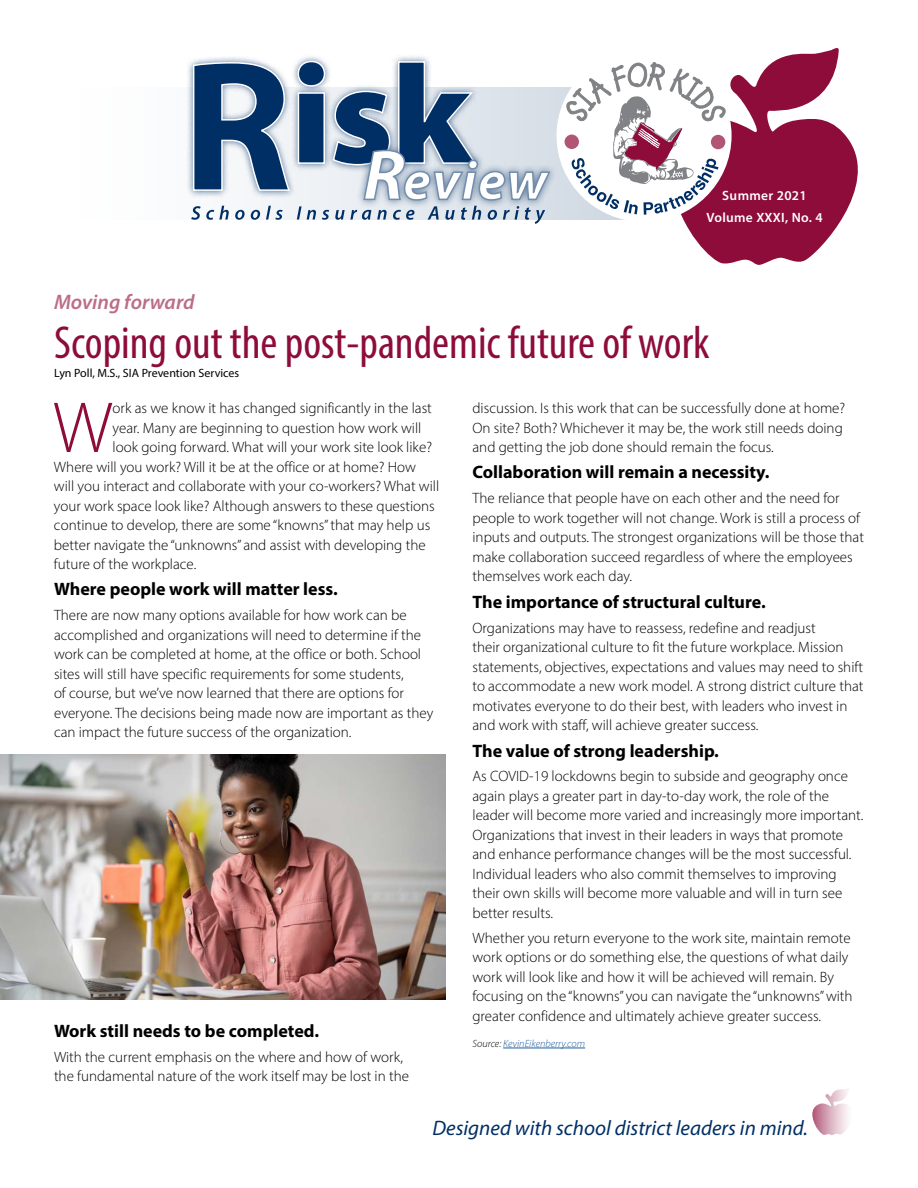
<style>
.page{position:relative;width:918px;height:1188px;background:#fff}
.page>*{position:absolute;margin:0;border:0;box-sizing:border-box;transform-origin:0 0}
.t1{font:300 72.9px "Myriad Pro";color:#8e0c3a}
.t2{font:condensed 46.5px "Myriad Pro";color:#8e0c3a}
.t3{font:italic 21px "Myriad Pro";color:#002f65}
.t4{font:italic 600 21px "Myriad Pro";color:#bb6d89}
.t5{font:700 18px "Myriad Pro";color:#000}
.t6{font:300 15px/19.5px "Myriad Pro";color:#000}
.t7{font:600 13.5px/21.9px "Myriad Pro";letter-spacing:.025em;color:#fff;text-align:center}
.t8{font:12px "Myriad Pro";color:#000}
.t9{font:italic 300 10.5px "Myriad Pro";color:#215e9e}
.s1{color:#000}
</style>
<div class="page">
<svg style="left:552px;top:87px;width:72px;height:133px"></svg>
<svg style="left:681px;top:48px;width:177px;height:217px;fill:#8e0c3a"></svg>
<div style="left:557px;top:50px;width:175px;height:172px;background:#fff;border-radius:50%"></div>
<div style="left:186px;top:54px;width:297px;height:144px;background:#002f65;opacity:.67"></div>
<div style="left:356px;top:141px;width:202px;height:67px;background:#d6dee6"></div>
<svg style="left:191px;top:60px;width:361px;height:164px"></svg>
<svg style="left:566px;top:62px;width:161px;height:153px"></svg>
<svg style="left:812px;top:1089px;width:36px;height:46px"></svg>
<hr style="left:503px;top:1048px;width:82px;height:1px;background:#215e9e">
<img style="left:0;top:754px;width:445px;height:246px">
<p class="t7" style="left:706px;top:185px;width:118px">Summer 2021<br>Volume XXXI, No. 4</p>
<h3 class="t4" style="left:54px;top:289px;width:142px">Moving forward</h3>
<h2 class="t2" style="left:54px;top:314px;width:657px">Scoping out the post-pandemic future of work</h2>
<p class="t8" style="left:54px;top:366px;width:187px">Lyn Poll, M.S., SIA Prevention Services</p>
<h1 class="t1" style="left:53px;top:384px;width:61px">W</h1>
<p class="t6" style="left:113px;top:398px;width:321px">ork as we know it has changed significantly in the last</p>
<p class="t6" style="left:472px;top:398px;width:374px">discussion. Is this work that can be successfully done at home?<br>On site? Both? Whichever it may be, the work still needs doing and getting the job done should remain the focus.</p>
<p class="t5" style="left:472px;top:461px;width:298px">Collaboration will remain a necessity.</p>
<p class="t6" style="left:472px;top:488px;width:393px">The reliance that people have on each other and the need for people to work together will not change. Work is still a process of inputs and outputs. The strongest organizations will be those that make collaboration succeed regardless of where the employees themselves work each day.</p>
<p class="t5" style="left:472px;top:590px;width:295px">The importance of structural culture.</p>
<p class="t6" style="left:472px;top:618px;width:393px">Organizations may have to reassess, redefine and readjust<br>their organizational culture to fit the future workplace. Mission statements, objectives, expectations and values may need to shift to accommodate a new work model. A strong district culture that motivates everyone to do their best, with leaders who invest in and work with staff, will achieve greater success.</p>
<p class="t5" style="left:472px;top:739px;width:248px">The value of strong leadership.</p>
<p class="t6" style="left:472px;top:767px;width:392px">As COVID-19 lockdowns begin to subside and geography once again plays a greater part in day-to-day work, the role of the leader will become more varied and increasingly more important.<br>Organizations that invest in their leaders in ways that promote and enhance performance changes will be the most successful.<br>Individual leaders who also commit themselves to improving their own skills will become more valuable and will in turn see better results.</p>
<p class="t6" style="left:472px;top:928px;width:382px">Whether you return everyone to the work site, maintain remote work options or do something else, the questions of what daily work will look like and how it will be achieved will remain. By focusing on the “knowns” you can navigate the “unknowns” with greater confidence and ultimately achieve greater success.</p>
<p class="t9" style="left:472px;top:1037px;width:114px"><span class="s1">Source:</span> KevinEikenberry.com</p>
<p class="t6" style="left:113px;top:418px;width:310px">year. Many are beginning to question how work will</p>
<p class="t6" style="left:113px;top:437px;width:321px">look going forward. What will your work site look like?</p>
<p class="t6" style="left:54px;top:457px;width:364px">Where will you work? Will it be at the office or at home? How</p>
<p class="t6" style="left:54px;top:476px;width:387px">will you interact and collaborate with your co-workers? What will</p>
<p class="t6" style="left:54px;top:496px;width:382px">your work space look like? Although answers to these questions</p>
<p class="t6" style="left:54px;top:515px;width:378px">continue to develop, there are some “knowns” that may help us</p>
<p class="t6" style="left:54px;top:535px;width:373px">better navigate the “unknowns” and assist with developing the</p>
<p class="t6" style="left:54px;top:554px;width:144px">future of the workplace.</p>
<p class="t5" style="left:54px;top:578px;width:285px">Where people work will matter less.</p>
<p class="t6" style="left:54px;top:605px;width:381px">There are now many options available for how work can be accomplished and organizations will need to determine if the work can be completed at home, at the office or both. School sites will still have specific requirements for some students,<br>of course, but we’ve now learned that there are options for everyone. The decisions being made now are important as they can impact the future success of the organization.</p>
<p class="t5" style="left:54px;top:1019px;width:267px">Work still needs to be completed.</p>
<p class="t6" style="left:54px;top:1047px;width:357px">With the current emphasis on the where and how of work, the fundamental nature of the work itself may be lost in the</p>
<h3 class="t3" style="left:432px;top:1115px;width:377px">Designed with school district leaders in mind.</h3>
</div>
